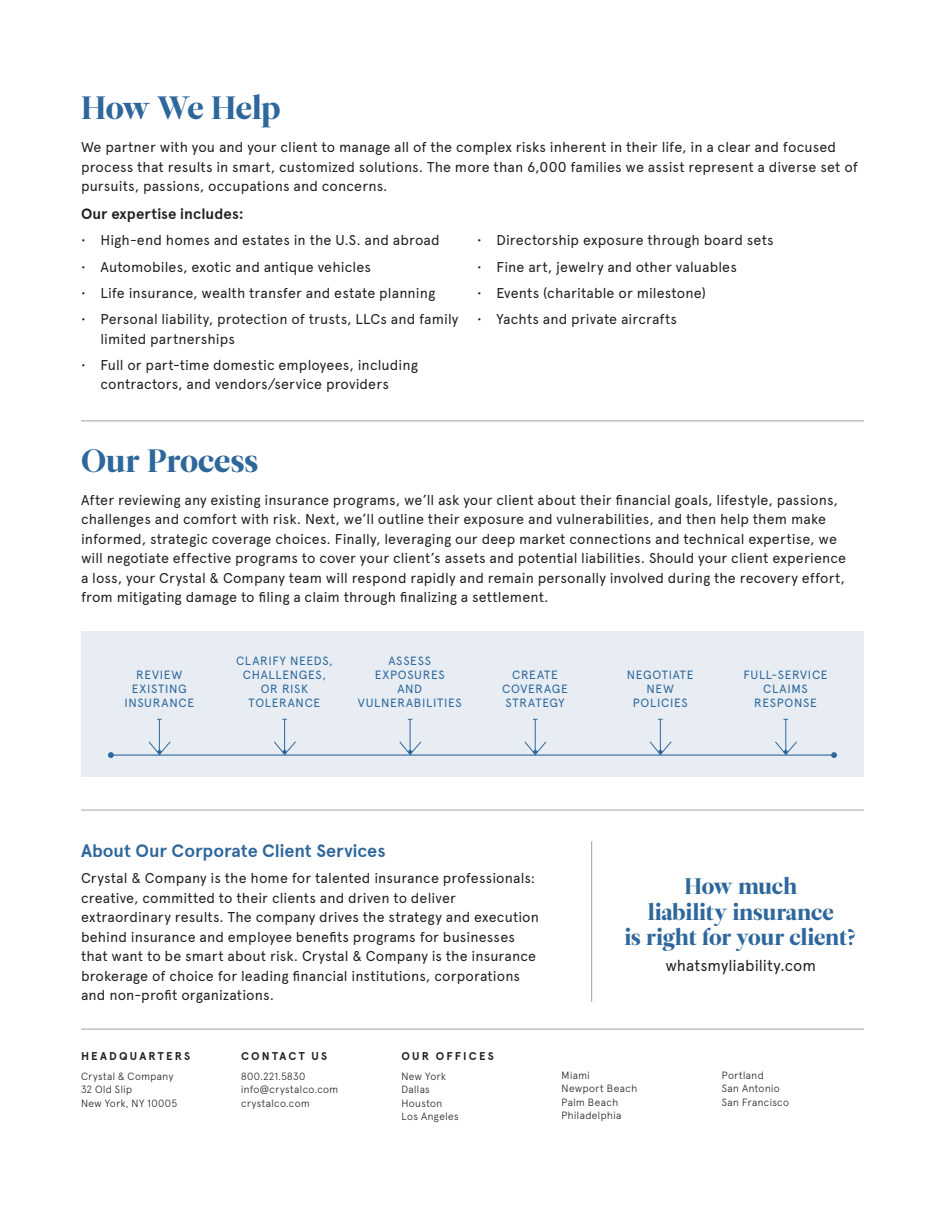
<style>
.page{position:relative;width:945px;height:1215px;background:#fff}
.page>*{position:absolute;margin:0;border:0;box-sizing:border-box;transform-origin:0 0}
.t1{font:32.25px "Leitura Display";letter-spacing:-.005em;color:#2e679b}
.t2{font:22.5px/25.5px "Leitura Display";letter-spacing:-.005em;color:#2e679b;text-align:center}
.t3{font:700 18px "Apercu";color:#2e679b}
.t4{font:15.75px "Apercu";color:#231f20}
.t5{font:700 15px "Apercu";letter-spacing:.005em;color:#231f20}
.t6{font:14.25px/19.5px "Apercu";letter-spacing:.01em;color:#231f20}
.t7{font:12px/14.2px "Apercu";letter-spacing:.055em;color:#2e679b;text-align:center}
.bulleted_list{font:700 11.25px "Apercu";letter-spacing:.195em;color:#231f20}
.body_text{font:300 10.5px/13.5px "Apercu";letter-spacing:.04em;color:#231f20}
</style>
<div class="page">
<hr style="left:591px;top:841px;width:1px;height:161px;background:#9da2a7">
<hr style="left:81px;top:1029px;width:783px;height:1px;background:#9da2a7">
<hr style="left:81px;top:810px;width:783px;height:1px;background:#9da2a7">
<hr style="left:81px;top:420px;width:783px;height:1px;background:#9da2a7">
<div style="left:81px;top:631px;width:783px;height:146px;background:#e7edf3"></div>
<hr style="left:111px;top:755px;width:723px;height:1px;background:#2e679b">
<svg style="left:108px;top:752px;width:6px;height:6px"></svg>
<svg style="left:831px;top:752px;width:6px;height:6px"></svg>
<hr style="left:159px;top:719px;width:1px;height:33px;background:#2e679b">
<svg style="left:148px;top:741px;width:23px;height:15px"></svg>
<hr style="left:284px;top:719px;width:1px;height:33px;background:#2e679b">
<svg style="left:273px;top:741px;width:24px;height:15px"></svg>
<hr style="left:410px;top:719px;width:1px;height:33px;background:#2e679b">
<svg style="left:399px;top:741px;width:23px;height:15px"></svg>
<hr style="left:535px;top:719px;width:1px;height:33px;background:#2e679b">
<svg style="left:524px;top:741px;width:23px;height:15px"></svg>
<hr style="left:660px;top:719px;width:1px;height:33px;background:#2e679b">
<svg style="left:649px;top:741px;width:23px;height:15px"></svg>
<hr style="left:785px;top:719px;width:1px;height:33px;background:#2e679b">
<svg style="left:774px;top:741px;width:24px;height:15px"></svg>
<p class="t1" style="left:81px;top:89px;width:201px">How We Help</p>
<p class="t6" style="left:81px;top:137px;width:779px">We partner with you and your client to manage all of the complex risks inherent in their life, in a clear and focused process that results in smart, customized solutions. The more than 6,000 families we assist represent a diverse set of pursuits, passions, occupations and concerns.</p>
<p class="t5" style="left:81px;top:205px;width:164px">Our expertise includes:</p>
<p class="t6" style="left:81px;top:230px;width:360px">• High-end homes and estates in the U.S. and abroad</p>
<p class="t6" style="left:81px;top:257px;width:292px">• Automobiles, exotic and antique vehicles</p>
<p class="t6" style="left:81px;top:283px;width:356px">• Life insurance, wealth transfer and estate planning</p>
<p class="t6" style="left:100px;top:309px;width:360px;text-indent:-20px">• Personal liability, protection of trusts, LLCs and family limited partnerships</p>
<p class="t6" style="left:100px;top:355px;width:319px;text-indent:-20px">• Full or part-time domestic employees, including contractors, and vendors/service providers</p>
<p class="t6" style="left:477px;top:230px;width:298px">• Directorship exposure through board sets</p>
<p class="t6" style="left:477px;top:257px;width:261px">• Fine art, jewelry and other valuables</p>
<p class="t6" style="left:477px;top:283px;width:230px">• Events (charitable or milestone)</p>
<p class="t6" style="left:477px;top:309px;width:202px">• Yachts and private aircrafts</p>
<p class="t1" style="left:81px;top:442px;width:179px">Our Process</p>
<p class="t6" style="left:81px;top:490px;width:767px">After reviewing any existing insurance programs, we’ll ask your client about their financial goals, lifestyle, passions, challenges and comfort with risk. Next, we’ll outline their exposure and vulnerabilities, and then help them make informed, strategic coverage choices. Finally, leveraging our deep market connections and technical expertise, we will negotiate effective programs to cover your client’s assets and potential liabilities. Should your client experience a loss, your Crystal &amp; Company team will respond rapidly and remain personally involved during the recovery effort, from mitigating damage to filing a claim through finalizing a settlement.</p>
<p class="t7" style="left:124px;top:667px;width:71px">REVIEW<br>EXISTING<br>INSURANCE</p>
<p class="t7" style="left:236px;top:653px;width:99px">CLARIFY NEEDS,</p>
<p class="t7" style="left:243px;top:667px;width:85px">CHALLENGES,<br>OR RISK<br>TOLERANCE</p>
<p class="t7" style="left:358px;top:653px;width:105px">ASSESS<br>EXPOSURES<br>AND<br>VULNERABILITIES</p>
<p class="t7" style="left:502px;top:667px;width:67px">CREATE<br>COVERAGE<br>STRATEGY</p>
<p class="t7" style="left:627px;top:667px;width:68px">NEGOTIATE</p>
<p class="t7" style="left:647px;top:682px;width:29px">NEW</p>
<p class="t7" style="left:633px;top:696px;width:56px">POLICIES</p>
<p class="t7" style="left:743px;top:667px;width:86px">FULL-SERVICE</p>
<p class="t7" style="left:763px;top:682px;width:46px">CLAIMS</p>
<p class="t7" style="left:754px;top:696px;width:64px">RESPONSE</p>
<p class="t3" style="left:81px;top:840px;width:306px">About Our Corporate Client Services</p>
<p class="t6" style="left:81px;top:869px;width:460px">Crystal &amp; Company is the home for talented insurance professionals: creative, committed to their clients and driven to deliver extraordinary results. The company drives the strategy and execution behind insurance and employee benefits programs for businesses that want to be smart about risk. Crystal &amp; Company is the insurance brokerage of choice for leading financial institutions, corporations and non-profit organizations.</p>
<p class="bulleted_list" style="left:81px;top:1049px;width:111px">HEADQUARTERS</p>
<p class="body_text" style="left:81px;top:1068px;width:94px">Crystal &amp; Company</p>
<p class="body_text" style="left:81px;top:1082px;width:53px">32 Old Slip</p>
<p class="body_text" style="left:81px;top:1095px;width:98px">New York, NY 10005</p>
<p class="bulleted_list" style="left:241px;top:1049px;width:87px">CONTACT US</p>
<p class="body_text" style="left:241px;top:1068px;width:66px">800.221.5830</p>
<p class="body_text" style="left:241px;top:1082px;width:99px">info@crystalco.com crystalco.com</p>
<p class="bulleted_list" style="left:401px;top:1049px;width:94px">OUR OFFICES</p>
<p class="body_text" style="left:401px;top:1068px;width:46px">New York</p>
<p class="body_text" style="left:401px;top:1082px;width:30px">Dallas</p>
<p class="body_text" style="left:401px;top:1095px;width:42px">Houston</p>
<p class="body_text" style="left:401px;top:1109px;width:59px">Los Angeles</p>
<p class="t2" style="left:625px;top:874px;width:234px">How much<br>liability insurance<br>is right for your client?</p>
<p class="t4" style="left:665px;top:956px;width:152px">whatsmyliability.com</p>
<p class="body_text" style="left:562px;top:1067px;width:30px">Miami</p>
<p class="body_text" style="left:562px;top:1081px;width:77px">Newport Beach</p>
<p class="body_text" style="left:562px;top:1094px;width:58px">Palm Beach</p>
<p class="body_text" style="left:562px;top:1108px;width:61px">Philadelphia</p>
<p class="body_text" style="left:722px;top:1067px;width:44px">Portland</p>
<p class="body_text" style="left:722px;top:1081px;width:60px">San Antonio</p>
<p class="body_text" style="left:722px;top:1094px;width:69px">San Francisco</p>
</div>
